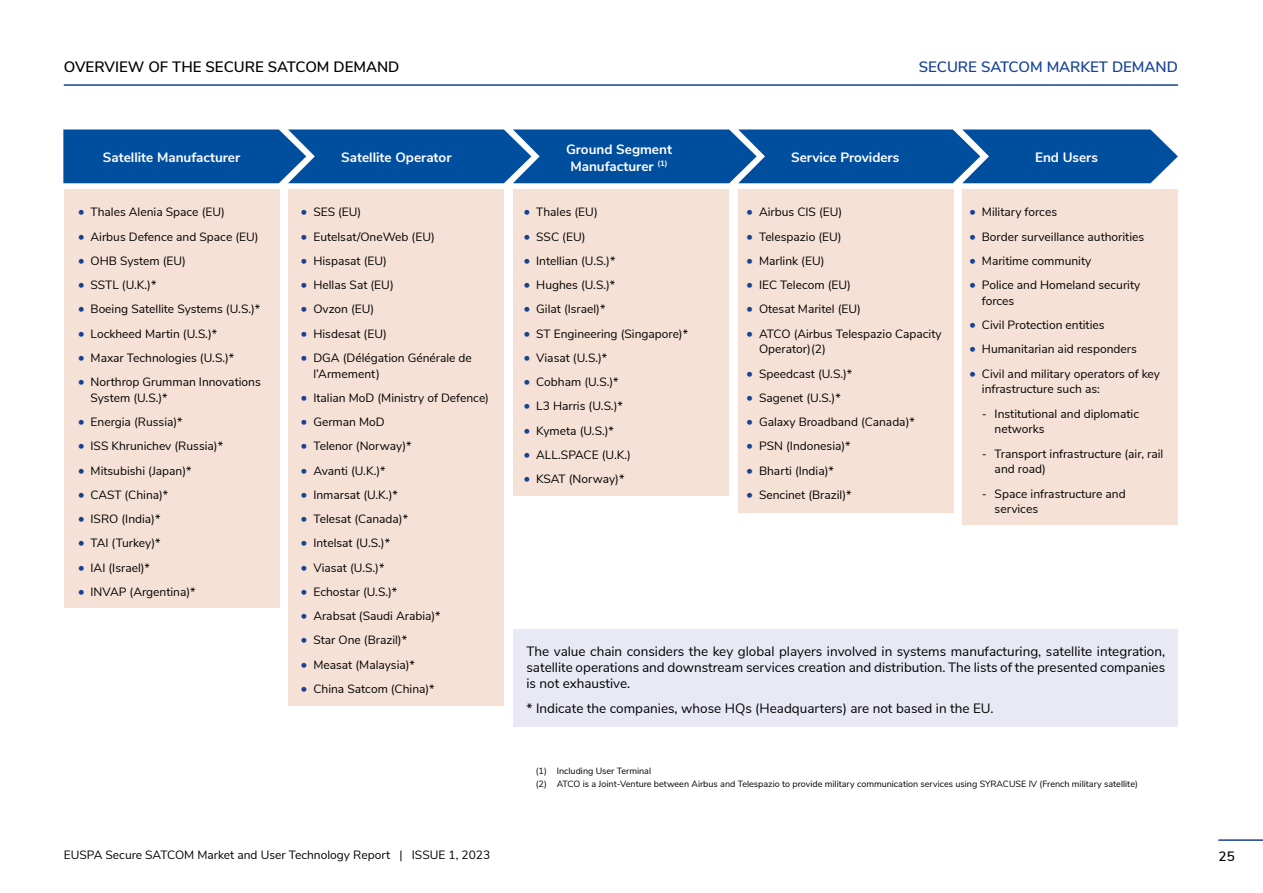
<style>
.page{position:relative;width:1263px;height:893px;background:#fff}
.page>*{position:absolute;margin:0;border:0;box-sizing:border-box;transform-origin:0 0}
.t1{font:600 15px "Nunito Sans";color:#000}
.t2{font:600 15px "Nunito Sans";color:#164194}
.t3{font:13.5px/16.2px "Nunito Sans";color:#000;text-align:justify}
.t4{font:700 13.5px/16.2px "Nunito Sans";color:#fff;text-align:center}
.t5{font:600 13.5px "Nunito Sans";color:#000}
.t6{font:12px/15.8px "Nunito Sans";color:#000}
.t7{font:9px/12.9px "Nunito Sans";color:#000}
.s1{font-size:13.5px;color:#164194}
</style>
<div class="page">
<hr style="left:1218px;top:839px;width:45px;height:2px;background:#164194">
<hr style="left:64px;top:84px;width:1114px;height:2px;background:#164194">
<div style="left:64px;top:189px;width:215px;height:419px;background:#f6e1d6"></div>
<div style="left:288px;top:189px;width:216px;height:517px;background:#f6e1d6"></div>
<div style="left:513px;top:189px;width:216px;height:307px;background:#f6e1d6"></div>
<div style="left:738px;top:189px;width:215px;height:324px;background:#f6e1d6"></div>
<div style="left:962px;top:189px;width:216px;height:336px;background:#f6e1d6"></div>
<div style="left:514px;top:629px;width:664px;height:98px;background:#e9e9f6"></div>
<svg style="left:63px;top:129px;width:1115px;height:54px;background:#0d58a3"></svg>
<p class="t1" style="left:64px;top:55px;width:337px">OVERVIEW OF THE SECURE SATCOM DEMAND</p>
<p class="t2" style="left:919px;top:55px;width:261px">SECURE SATCOM MARKET DEMAND</p>
<p class="t4" style="left:103px;top:149px;width:139px">Satellite Manufacturer</p>
<p class="t4" style="left:341px;top:149px;width:112px">Satellite Operator</p>
<p class="t4" style="left:566px;top:141px;width:107px">Ground Segment<br>Manufacturer <sup>(1)</sup></p>
<p class="t4" style="left:791px;top:149px;width:110px">Service Providers</p>
<p class="t4" style="left:1035px;top:149px;width:64px">End Users</p>
<p class="t6" style="left:78px;top:203px;width:149px"><span class="s1">•</span> Thales Alenia Space (EU)</p>
<p class="t6" style="left:78px;top:228px;width:182px"><span class="s1">•</span> Airbus Defence and Space (EU)</p>
<p class="t6" style="left:78px;top:252px;width:110px"><span class="s1">•</span> OHB System (EU)</p>
<p class="t6" style="left:78px;top:276px;width:80px"><span class="s1">•</span> SSTL (U.K.)*</p>
<p class="t6" style="left:78px;top:300px;width:184px"><span class="s1">•</span> Boeing Satellite Systems (U.S.)*</p>
<p class="t6" style="left:78px;top:325px;width:141px"><span class="s1">•</span> Lockheed Martin (U.S.)*</p>
<p class="t6" style="left:78px;top:349px;width:158px"><span class="s1">•</span> Maxar Technologies (U.S.)*</p>
<p class="t6" style="left:91px;top:373px;width:172px;text-indent:-13px"><span class="s1">•</span> Northrop Grumman Innovations<br>System (U.S.)*</p>
<p class="t6" style="left:78px;top:413px;width:106px"><span class="s1">•</span> Energia (Russia)*</p>
<p class="t6" style="left:78px;top:437px;width:147px"><span class="s1">•</span> ISS Khrunichev (Russia)*</p>
<p class="t6" style="left:78px;top:462px;width:115px"><span class="s1">•</span> Mitsubishi (Japan)*</p>
<p class="t6" style="left:78px;top:486px;width:92px"><span class="s1">•</span> CAST (China)*</p>
<p class="t6" style="left:78px;top:510px;width:84px"><span class="s1">•</span> ISRO (India)*</p>
<p class="t6" style="left:78px;top:534px;width:84px"><span class="s1">•</span> TAI (Turkey)*</p>
<p class="t6" style="left:78px;top:559px;width:74px"><span class="s1">•</span> IAI (Israel)*</p>
<p class="t6" style="left:78px;top:583px;width:119px"><span class="s1">•</span> INVAP (Argentina)*</p>
<p class="t6" style="left:301px;top:203px;width:62px"><span class="s1">•</span> SES (EU)</p>
<p class="t6" style="left:301px;top:228px;width:136px"><span class="s1">•</span> Eutelsat/OneWeb (EU)</p>
<p class="t6" style="left:301px;top:252px;width:88px"><span class="s1">•</span> Hispasat (EU)</p>
<p class="t6" style="left:301px;top:276px;width:95px"><span class="s1">•</span> Hellas Sat (EU)</p>
<p class="t6" style="left:301px;top:300px;width:75px"><span class="s1">•</span> Ovzon (EU)</p>
<p class="t6" style="left:301px;top:325px;width:88px"><span class="s1">•</span> Hisdesat (EU)</p>
<p class="t6" style="left:313px;top:349px;width:160px;text-indent:-13px"><span class="s1">•</span> DGA (Délégation Générale de l’Armement)</p>
<p class="t6" style="left:301px;top:389px;width:190px"><span class="s1">•</span> Italian MoD (Ministry of Defence)</p>
<p class="t6" style="left:301px;top:413px;width:86px"><span class="s1">•</span> German MoD</p>
<p class="t6" style="left:301px;top:437px;width:112px"><span class="s1">•</span> Telenor (Norway)*</p>
<p class="t6" style="left:301px;top:462px;width:86px"><span class="s1">•</span> Avanti (U.K.)*</p>
<p class="t6" style="left:301px;top:486px;width:99px"><span class="s1">•</span> Inmarsat (U.K.)*</p>
<p class="t6" style="left:301px;top:510px;width:109px"><span class="s1">•</span> Telesat (Canada)*</p>
<p class="t6" style="left:301px;top:534px;width:91px"><span class="s1">•</span> Intelsat (U.S.)*</p>
<p class="t6" style="left:301px;top:559px;width:85px"><span class="s1">•</span> Viasat (U.S.)*</p>
<p class="t6" style="left:301px;top:583px;width:98px"><span class="s1">•</span> Echostar (U.S.)*</p>
<p class="t6" style="left:301px;top:607px;width:142px"><span class="s1">•</span> Arabsat (Saudi Arabia)*</p>
<p class="t6" style="left:301px;top:632px;width:108px"><span class="s1">•</span> Star One (Brazil)*</p>
<p class="t6" style="left:301px;top:656px;width:116px"><span class="s1">•</span> Measat (Malaysia)*</p>
<p class="t6" style="left:301px;top:680px;width:136px"><span class="s1">•</span> China Satcom (China)*</p>
<p class="t6" style="left:523px;top:203px;width:76px"><span class="s1">•</span> Thales (EU)</p>
<p class="t6" style="left:523px;top:228px;width:63px"><span class="s1">•</span> SSC (EU)</p>
<p class="t6" style="left:523px;top:252px;width:93px"><span class="s1">•</span> Intellian (U.S.)*</p>
<p class="t6" style="left:523px;top:276px;width:93px"><span class="s1">•</span> Hughes (U.S.)*</p>
<p class="t6" style="left:523px;top:300px;width:83px"><span class="s1">•</span> Gilat (Israel)*</p>
<p class="t6" style="left:523px;top:325px;width:166px"><span class="s1">•</span> ST Engineering (Singapore)*</p>
<p class="t6" style="left:523px;top:349px;width:85px"><span class="s1">•</span> Viasat (U.S.)*</p>
<p class="t6" style="left:523px;top:373px;width:97px"><span class="s1">•</span> Cobham (U.S.)*</p>
<p class="t6" style="left:523px;top:397px;width:101px"><span class="s1">•</span> L3 Harris (U.S.)*</p>
<p class="t6" style="left:523px;top:422px;width:92px"><span class="s1">•</span> Kymeta (U.S.)*</p>
<p class="t6" style="left:523px;top:446px;width:109px"><span class="s1">•</span> ALL.SPACE (U.K.)</p>
<p class="t6" style="left:523px;top:470px;width:102px"><span class="s1">•</span> KSAT (Norway)*</p>
<p class="t6" style="left:746px;top:203px;width:97px"><span class="s1">•</span> Airbus CIS (EU)</p>
<p class="t6" style="left:746px;top:228px;width:97px"><span class="s1">•</span> Telespazio (EU)</p>
<p class="t6" style="left:746px;top:252px;width:80px"><span class="s1">•</span> Marlink (EU)</p>
<p class="t6" style="left:746px;top:276px;width:106px"><span class="s1">•</span> IEC Telecom (EU)</p>
<p class="t6" style="left:746px;top:300px;width:116px"><span class="s1">•</span> Otesat Maritel (EU)</p>
<p class="t6" style="left:759px;top:325px;width:184px;text-indent:-13px"><span class="s1">•</span> ATCO (Airbus Telespazio Capacity<br>Operator)(2)</p>
<p class="t6" style="left:746px;top:365px;width:108px"><span class="s1">•</span> Speedcast (U.S.)*</p>
<p class="t6" style="left:746px;top:389px;width:96px"><span class="s1">•</span> Sagenet (U.S.)*</p>
<p class="t6" style="left:746px;top:413px;width:170px"><span class="s1">•</span> Galaxy Broadband (Canada)*</p>
<p class="t6" style="left:746px;top:437px;width:106px"><span class="s1">•</span> PSN (Indonesia)*</p>
<p class="t6" style="left:746px;top:462px;width:89px"><span class="s1">•</span> Bharti (India)*</p>
<p class="t6" style="left:746px;top:486px;width:107px"><span class="s1">•</span> Sencinet (Brazil)*</p>
<p class="t6" style="left:969px;top:203px;width:89px"><span class="s1">•</span> Military forces</p>
<p class="t6" style="left:969px;top:228px;width:177px"><span class="s1">•</span> Border surveillance authorities</p>
<p class="t6" style="left:969px;top:252px;width:124px"><span class="s1">•</span> Maritime community</p>
<p class="t6" style="left:982px;top:276px;width:160px;text-indent:-13px"><span class="s1">•</span> Police and Homeland security forces</p>
<p class="t6" style="left:969px;top:316px;width:137px"><span class="s1">•</span> Civil Protection entities</p>
<p class="t6" style="left:969px;top:340px;width:169px"><span class="s1">•</span> Humanitarian aid responders</p>
<p class="t6" style="left:982px;top:365px;width:180px;text-indent:-13px"><span class="s1">•</span> Civil and military operators of key infrastructure such as:</p>
<p class="t6" style="left:995px;top:405px;width:146px;text-indent:-13px">- Institutional and diplomatic networks</p>
<p class="t6" style="left:995px;top:445px;width:170px;text-indent:-13px">- Transport infrastructure (air, rail and road)</p>
<p class="t6" style="left:995px;top:485px;width:133px;text-indent:-13px">- Space infrastructure and services</p>
<p class="t3" style="left:526px;top:642px;width:640px">The value chain considers the key global players involved in systems manufacturing, satellite integration, satellite operations and downstream services creation and distribution. The lists of the presented companies is not exhaustive.</p>
<p class="t3" style="left:526px;top:699px;width:469px">* Indicate the companies, whose HQs (Headquarters) are not based in the EU.</p>
<p class="t7" style="left:536px;top:763px;width:603px">(1) Including User Terminal<br>(2) ATCO is a Joint-Venture between Airbus and Telespazio to provide military communication services using SYRACUSE IV (French military satellite)</p>
<p class="t6" style="left:64px;top:846px;width:428px">EUSPA Secure SATCOM Market and User Technology Report | ISSUE 1, 2023</p>
<p class="t5" style="left:1218px;top:846px;width:18px">25</p>
</div>
